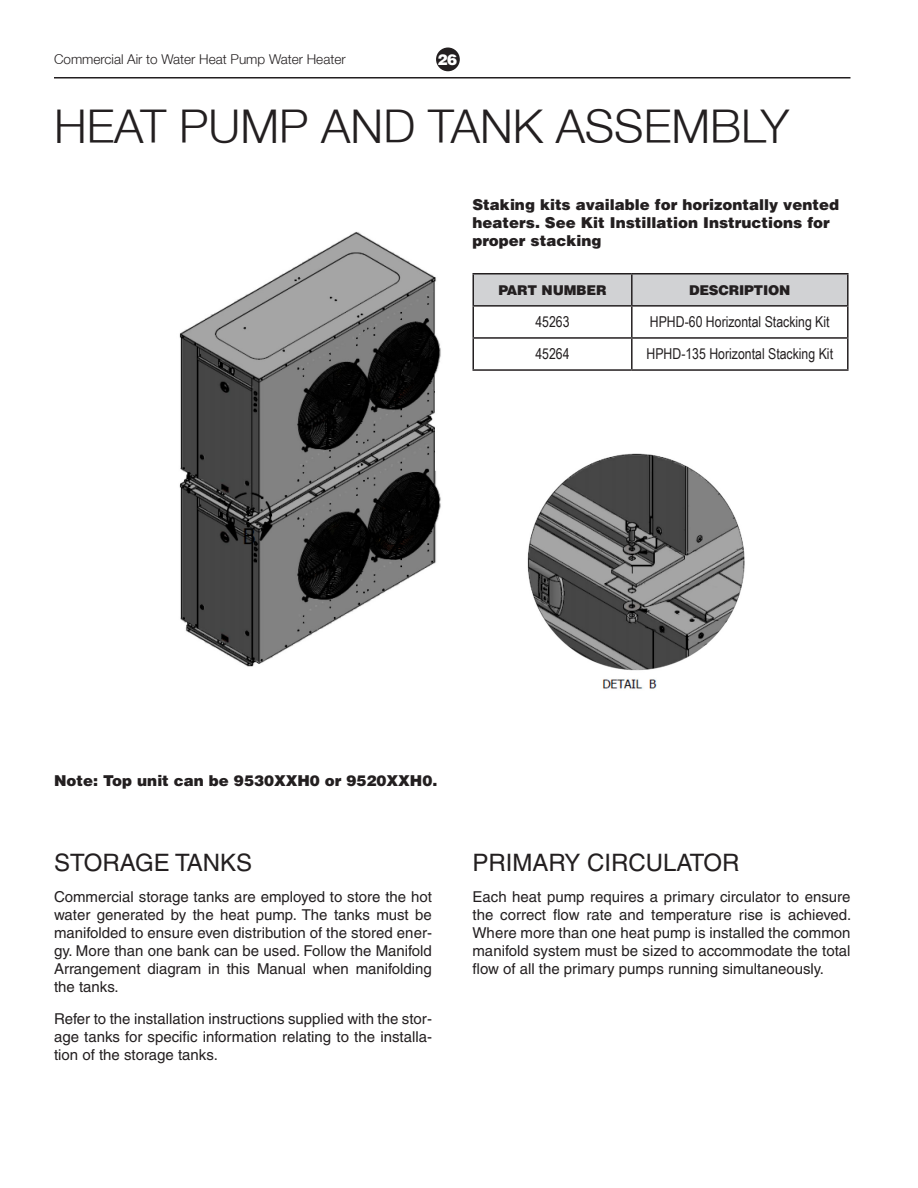
<style>
.page{position:relative;width:918px;height:1188px;background:#fff}
.page>*{position:absolute;margin:0;border:0;box-sizing:border-box;transform-origin:0 0}
.t1{font:300 46.5px "Rheem Sans";color:#231f20}
.t2{font:24px "Helvetica";color:#231f20}
.t3{font:15px/18px "Helvetica";color:#231f20;text-align:justify}
.t4{font:900 15px/18px "Helvetica";color:#231f20}
.t5{font:15px "Arial Narrow";color:#231f20}
.t6{font:900 15px "Helvetica";color:#fff}
.t7{font:300 13.5px "Rheem Sans";color:#231f20}
.t8{font:900 13.5px "Helvetica";letter-spacing:-.015em;color:#231f20}
</style>
<div class="page">
<hr style="left:54px;top:77px;width:796px;height:2px;background:#231f20">
<div style="left:436px;top:48px;width:24px;height:23px;background:#231f20;border-radius:50%"></div>
<img style="left:179px;top:232px;width:566px;height:457px">
<div style="left:473px;top:274px;width:375px;height:31px;background:#d1d2d4"></div>
<hr style="left:472px;top:273px;width:160px;height:1px;background:#231f20">
<hr style="left:472px;top:275px;width:2px;height:30px;background:#231f20">
<hr style="left:632px;top:273px;width:217px;height:1px;background:#231f20">
<hr style="left:631px;top:275px;width:2px;height:30px;background:#231f20">
<hr style="left:847px;top:275px;width:2px;height:30px;background:#231f20">
<hr style="left:472px;top:305px;width:160px;height:2px;background:#231f20">
<hr style="left:472px;top:307px;width:2px;height:30px;background:#231f20">
<hr style="left:632px;top:305px;width:217px;height:2px;background:#231f20">
<hr style="left:631px;top:307px;width:2px;height:30px;background:#231f20">
<hr style="left:847px;top:307px;width:2px;height:30px;background:#231f20">
<hr style="left:472px;top:337px;width:160px;height:2px;background:#231f20">
<hr style="left:472px;top:339px;width:2px;height:30px;background:#231f20">
<hr style="left:632px;top:337px;width:217px;height:2px;background:#231f20">
<hr style="left:631px;top:339px;width:2px;height:30px;background:#231f20">
<hr style="left:847px;top:339px;width:2px;height:30px;background:#231f20">
<hr style="left:472px;top:369px;width:160px;height:2px;background:#231f20">
<hr style="left:632px;top:369px;width:217px;height:2px;background:#231f20">
<p class="t7" style="left:54px;top:51px;width:293px">Commercial Air to Water Heat Pump Water Heater</p>
<p class="t6" style="left:438px;top:50px;width:21px">26</p>
<p class="t1" style="left:54px;top:98px;width:737px">HEAT PUMP AND TANK ASSEMBLY</p>
<p class="t4" style="left:472px;top:195px;width:368px">Staking kits available for horizontally vented heaters. See Kit Instillation Instructions for proper stacking</p>
<p class="t8" style="left:498px;top:282px;width:110px">PART NUMBER</p>
<p class="t8" style="left:689px;top:282px;width:103px">DESCRIPTION</p>
<p class="t5" style="left:535px;top:311px;width:36px">45263</p>
<p class="t5" style="left:650px;top:311px;width:181px">HPHD-60 Horizontal Stacking Kit</p>
<p class="t5" style="left:535px;top:343px;width:36px">45264</p>
<p class="t5" style="left:646px;top:343px;width:188px">HPHD-135 Horizontal Stacking Kit</p>
<p class="t4" style="left:54px;top:771px;width:385px">Note: Top unit can be 9530XXH0 or 9520XXH0.</p>
<p class="t2" style="left:54px;top:848px;width:200px">STORAGE TANKS</p>
<p class="t3" style="left:54px;top:888px;width:380px">Commercial storage tanks are employed to store the hot water generated by the heat pump. The tanks must be manifolded to ensure even distribution of the stored ener&shy;gy. More than one bank can be used. Follow the Manifold Arrangement diagram in this Manual when manifolding the tanks.</p>
<p class="t3" style="left:54px;top:1009px;width:380px">Refer to the installation instructions supplied with the stor&shy;age tanks for specific information relating to the installa&shy;tion of the storage tanks.</p>
<p class="t2" style="left:472px;top:848px;width:268px">PRIMARY CIRCULATOR</p>
<p class="t3" style="left:472px;top:888px;width:380px">Each heat pump requires a primary circulator to ensure the correct flow rate and temperature rise is achieved.<br>Where more than one heat pump is installed the common manifold system must be sized to accommodate the total flow of all the primary pumps running simultaneously.</p>
</div>
